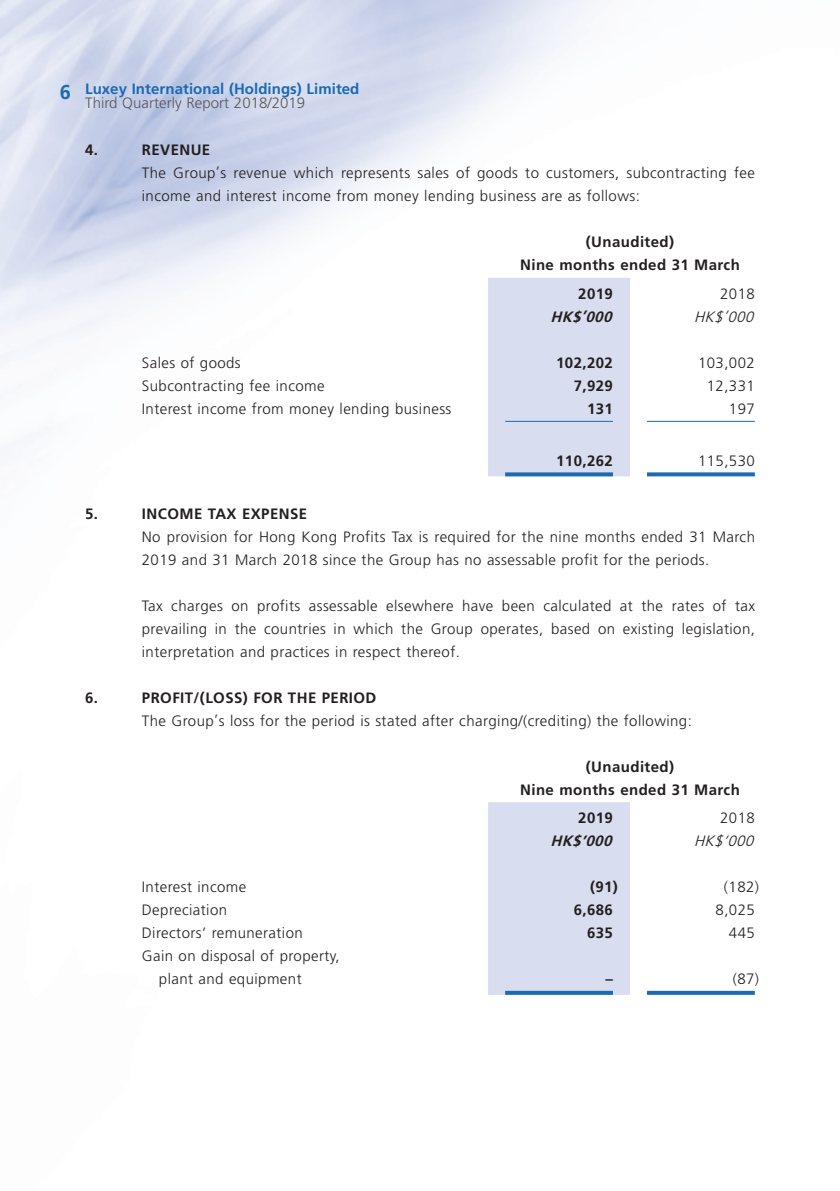
<style>
.page{position:relative;width:840px;height:1191px;background:#fff}
.page>*{position:absolute;margin:0;border:0;box-sizing:border-box;transform-origin:0 0}
.Notes{font:300 15px/23px "Frutiger LT Std";letter-spacing:.03em;color:#231f20}
.Notes-2{font:700 15px "Frutiger LT Std";letter-spacing:.03em;color:#231f20}
.t1{font:700 15px/14px "Frutiger LT Std";letter-spacing:.005em;color:#1c6ab2}
.Notes_HD1{font:700 15px "Frutiger LT Std";letter-spacing:.03em;color:#231f20}
.Notes-3{font:italic 700 15px "Frutiger LT Std";color:#231f20}
.Notes-4{font:italic 300 15px "Frutiger LT Std";color:#231f20}
.s1{font-size:20px}
.s2{font-weight:300;color:#57585a}
</style>
<div class="page">
<img style="left:0;top:0;width:755px;height:995px">
<div style="left:488px;top:278px;width:141px;height:198px;background:#d8deef"></div>
<hr style="left:505px;top:421px;width:107px;height:1px;background:#1c6ab2">
<hr style="left:646px;top:421px;width:108px;height:1px;background:#1c6ab2">
<svg style="left:505px;top:472px;width:107px;height:4px"></svg>
<svg style="left:646px;top:472px;width:108px;height:4px"></svg>
<div style="left:488px;top:802px;width:141px;height:192px;background:#d8deef"></div>
<svg style="left:505px;top:990px;width:107px;height:4px"></svg>
<svg style="left:646px;top:990px;width:108px;height:4px"></svg>
<p class="t1" style="left:85px;top:82px;width:276px;text-indent:-25px"><span class="s1">6</span> Luxey International (Holdings) Limited<br><span class="s2">Third Quarterly Report 2018/2019</span></p>
<p class="Notes_HD1" style="left:85px;top:141px;width:14px">4.</p>
<p class="Notes_HD1" style="left:142px;top:141px;width:70px">REVENUE</p>
<p class="Notes" style="left:142px;top:162px;width:614px">The Group’s revenue which represents sales of goods to customers, subcontracting fee income and interest income from money lending business are as follows:</p>
<p class="Notes-2" style="left:585px;top:233px;width:90px">(Unaudited)</p>
<p class="Notes-2" style="left:520px;top:256px;width:221px">Nine months ended 31 March</p>
<p class="Notes-2" style="left:578px;top:285px;width:36px">2019</p>
<p class="Notes" style="left:719px;top:282px;width:36px">2018</p>
<p class="Notes-3" style="left:550px;top:308px;width:67px">HK$’000</p>
<p class="Notes-4" style="left:693px;top:308px;width:65px">HK$’000</p>
<p class="Notes" style="left:142px;top:351px;width:100px">Sales of goods</p>
<p class="Notes-2" style="left:556px;top:354px;width:58px">102,202</p>
<p class="Notes" style="left:697px;top:351px;width:58px">103,002</p>
<p class="Notes" style="left:142px;top:374px;width:184px">Subcontracting fee income</p>
<p class="Notes-2" style="left:573px;top:377px;width:41px">7,929</p>
<p class="Notes" style="left:706px;top:374px;width:49px">12,331</p>
<p class="Notes" style="left:142px;top:397px;width:311px">Interest income from money lending business</p>
<p class="Notes-2" style="left:586px;top:400px;width:27px">131</p>
<p class="Notes" style="left:728px;top:397px;width:27px">197</p>
<p class="Notes-2" style="left:556px;top:452px;width:58px">110,262</p>
<p class="Notes" style="left:697px;top:449px;width:58px">115,530</p>
<p class="Notes_HD1" style="left:85px;top:504px;width:14px">5.</p>
<p class="Notes_HD1" style="left:142px;top:504px;width:167px">INCOME TAX EXPENSE</p>
<p class="Notes" style="left:142px;top:525px;width:614px">No provision for Hong Kong Profits Tax is required for the nine months ended 31 March<br>2019 and 31 March 2018 since the Group has no assessable profit for the periods.</p>
<p class="Notes" style="left:142px;top:594px;width:614px;text-align:justify">Tax charges on profits assessable elsewhere have been calculated at the rates of tax prevailing in the countries in which the Group operates, based on existing legislation, interpretation and practices in respect thereof.</p>
<p class="Notes_HD1" style="left:85px;top:688px;width:14px">6.</p>
<p class="Notes_HD1" style="left:142px;top:688px;width:236px">PROFIT/(LOSS) FOR THE PERIOD</p>
<p class="Notes" style="left:142px;top:709px;width:551px">The Group’s loss for the period is stated after charging/(crediting) the following:</p>
<p class="Notes-2" style="left:585px;top:757px;width:90px">(Unaudited)</p>
<p class="Notes-2" style="left:520px;top:780px;width:221px">Nine months ended 31 March</p>
<p class="Notes-2" style="left:578px;top:809px;width:36px">2019</p>
<p class="Notes" style="left:719px;top:807px;width:36px">2018</p>
<p class="Notes-3" style="left:550px;top:832px;width:67px">HK$’000</p>
<p class="Notes-4" style="left:693px;top:832px;width:65px">HK$’000</p>
<p class="Notes" style="left:142px;top:876px;width:106px">Interest income</p>
<p class="Notes-2" style="left:589px;top:878px;width:29px">(91)</p>
<p class="Notes" style="left:723px;top:876px;width:37px">(182)</p>
<p class="Notes" style="left:142px;top:899px;width:87px">Depreciation</p>
<p class="Notes-2" style="left:573px;top:901px;width:41px">6,686</p>
<p class="Notes" style="left:715px;top:899px;width:41px">8,025</p>
<p class="Notes" style="left:142px;top:922px;width:162px">Directors’ remuneration</p>
<p class="Notes-2" style="left:586px;top:924px;width:27px">635</p>
<p class="Notes" style="left:728px;top:922px;width:27px">445</p>
<p class="Notes" style="left:159px;top:945px;width:182px;text-indent:-17px">Gain on disposal of property, plant and equipment</p>
<p class="Notes-2" style="left:605px;top:970px;width:9px">–</p>
<p class="Notes" style="left:732px;top:968px;width:28px">(87)</p>
</div>
